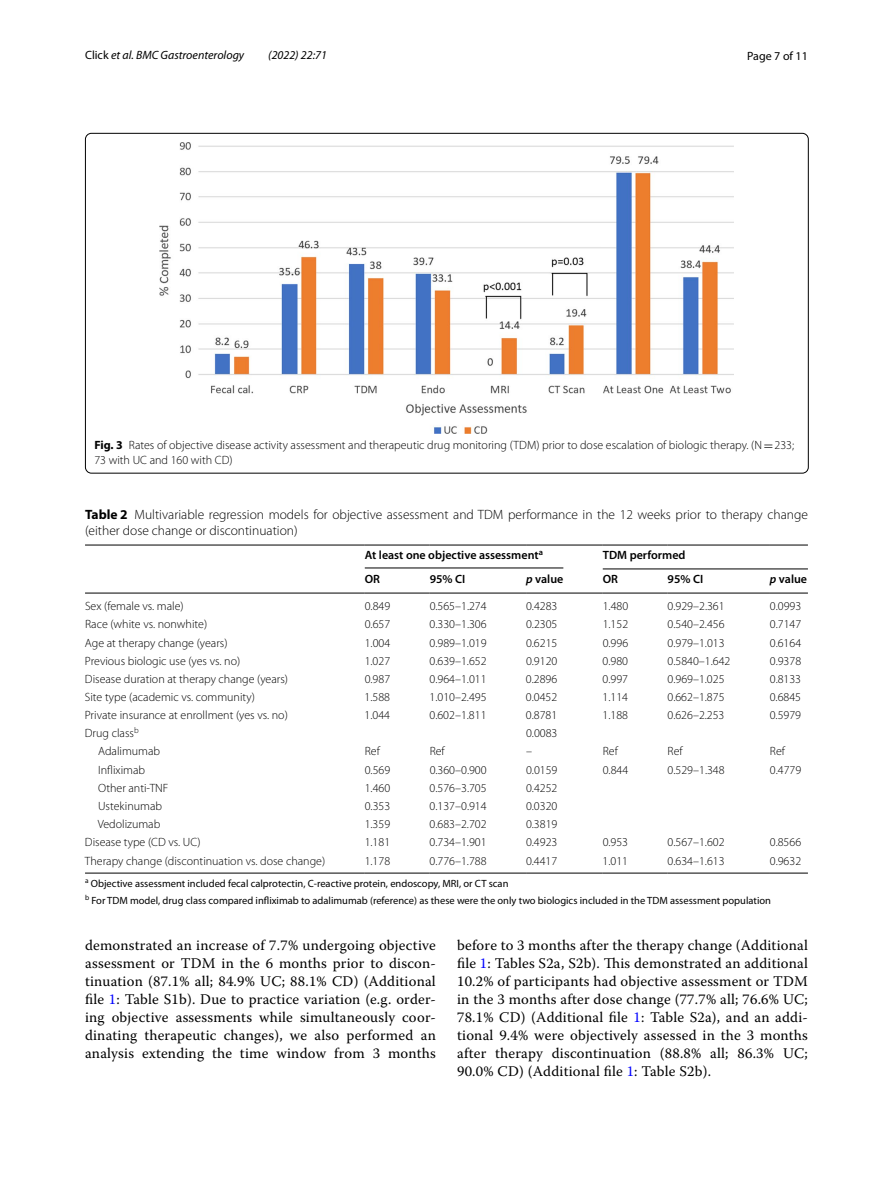
<style>
.page{position:relative;width:893px;height:1187px;background:#fff}
.page>*{position:absolute;margin:0;border:0;box-sizing:border-box;transform-origin:0 0}
.t1{font:14.7px/18px "Warnock Pro";letter-spacing:.015em;color:#000;text-align:justify}
.t2{font:300 13.5px/16.5px "Myriad Pro";color:#000}
.t3{font:300 12px/15px "Myriad Pro";color:#000}
.t4{font:600 12px "Myriad Pro";color:#000}
.t5{font:italic 12px "Myriad Pro";color:#000}
.t6{font:12px "Myriad Pro";color:#000}
.t7{font:10.5px/17px "Myriad Pro";color:#000}
.s1{font-style:normal}
.s2{font-weight:700}
.s3{font-family:"MTSY";font-weight:400}
.s4{font-style:italic}
.s5{color:#00f}
</style>
<div class="page">
<img style="left:160px;top:142px;width:574px;height:291px">
<hr style="left:85px;top:544px;width:280px;height:1px;background:#000">
<hr style="left:85px;top:592px;width:280px;height:1px;background:#000">
<hr style="left:365px;top:544px;width:65px;height:1px;background:#000">
<hr style="left:430px;top:544px;width:96px;height:1px;background:#000">
<hr style="left:526px;top:544px;width:77px;height:1px;background:#000">
<hr style="left:603px;top:544px;width:65px;height:1px;background:#000">
<hr style="left:668px;top:544px;width:102px;height:1px;background:#000">
<hr style="left:770px;top:544px;width:38px;height:1px;background:#000">
<hr style="left:365px;top:592px;width:65px;height:1px;background:#000">
<hr style="left:430px;top:592px;width:96px;height:1px;background:#000">
<hr style="left:526px;top:592px;width:77px;height:1px;background:#000">
<hr style="left:603px;top:592px;width:65px;height:1px;background:#000">
<hr style="left:668px;top:592px;width:102px;height:1px;background:#000">
<hr style="left:770px;top:592px;width:38px;height:1px;background:#000">
<hr style="left:85px;top:872px;width:280px;height:1px;background:#000">
<hr style="left:365px;top:872px;width:65px;height:1px;background:#000">
<hr style="left:430px;top:872px;width:96px;height:1px;background:#000">
<hr style="left:526px;top:872px;width:77px;height:1px;background:#000">
<hr style="left:603px;top:872px;width:65px;height:1px;background:#000">
<hr style="left:668px;top:872px;width:102px;height:1px;background:#000">
<hr style="left:770px;top:872px;width:38px;height:1px;background:#000">
<hr style="left:365px;top:567px;width:198px;height:1px;background:#000">
<hr style="left:603px;top:568px;width:205px;height:1px;background:#000">
<p class="t5" style="left:85px;top:48px;width:161px"><span class="s1">Click</span> et al. BMC Gastroenterology</p>
<p class="t5" style="left:268px;top:48px;width:60px">(2022) 22:71</p>
<p class="t6" style="left:747px;top:48px;width:62px">Page 7 of 11</p>
<p class="t3" style="left:94px;top:437px;width:701px"><span class="s2">Fig. 3</span> Rates of objective disease activity assessment and therapeutic drug monitoring (TDM) prior to dose escalation of biologic therapy. (N<span class="s3">=</span>233;<br>73 with UC and 160 with CD)</p>
<p class="t2" style="left:85px;top:506px;width:724px"><span class="s2">Table 2</span> Multivariable regression models for objective assessment and TDM performance in the 12 weeks prior to therapy change (either dose change or discontinuation)</p>
<p class="t4" style="left:365px;top:547px;width:180px">At least one objective assessment<sup>a</sup></p>
<p class="t4" style="left:603px;top:547px;width:84px">TDM performed</p>
<p class="t4" style="left:365px;top:571px;width:17px">OR</p>
<p class="t4" style="left:430px;top:571px;width:37px">95% CI</p>
<p class="t4" style="left:526px;top:571px;width:39px"><span class="s4">p</span> value</p>
<p class="t4" style="left:603px;top:571px;width:17px">OR</p>
<p class="t4" style="left:668px;top:571px;width:37px">95% CI</p>
<p class="t4" style="left:770px;top:571px;width:39px"><span class="s4">p</span> value</p>
<p class="t3" style="left:85px;top:599px;width:100px">Sex (female vs. male)</p>
<p class="t3" style="left:365px;top:599px;width:27px">0.849</p>
<p class="t3" style="left:430px;top:599px;width:59px">0.565–1.274</p>
<p class="t3" style="left:526px;top:599px;width:33px">0.4283</p>
<p class="t3" style="left:603px;top:599px;width:27px">1.480</p>
<p class="t3" style="left:668px;top:599px;width:59px">0.929–2.361</p>
<p class="t3" style="left:770px;top:599px;width:33px">0.0993</p>
<p class="t3" style="left:85px;top:617px;width:124px">Race (white vs. nonwhite)</p>
<p class="t3" style="left:365px;top:617px;width:27px">0.657</p>
<p class="t3" style="left:430px;top:617px;width:59px">0.330–1.306</p>
<p class="t3" style="left:526px;top:617px;width:33px">0.2305</p>
<p class="t3" style="left:603px;top:617px;width:27px">1.152</p>
<p class="t3" style="left:668px;top:617px;width:59px">0.540–2.456</p>
<p class="t3" style="left:770px;top:617px;width:33px">0.7147</p>
<p class="t3" style="left:85px;top:635px;width:144px">Age at therapy change (years)</p>
<p class="t3" style="left:365px;top:635px;width:27px">1.004</p>
<p class="t3" style="left:430px;top:635px;width:59px">0.989–1.019</p>
<p class="t3" style="left:526px;top:635px;width:33px">0.6215</p>
<p class="t3" style="left:603px;top:635px;width:27px">0.996</p>
<p class="t3" style="left:668px;top:635px;width:59px">0.979–1.013</p>
<p class="t3" style="left:770px;top:635px;width:33px">0.6164</p>
<p class="t3" style="left:85px;top:653px;width:157px">Previous biologic use (yes vs. no)</p>
<p class="t3" style="left:365px;top:653px;width:27px">1.027</p>
<p class="t3" style="left:430px;top:653px;width:59px">0.639–1.652</p>
<p class="t3" style="left:526px;top:653px;width:33px">0.9120</p>
<p class="t3" style="left:603px;top:653px;width:27px">0.980</p>
<p class="t3" style="left:667px;top:653px;width:64px">0.5840–1.642</p>
<p class="t3" style="left:770px;top:653px;width:33px">0.9378</p>
<p class="t3" style="left:85px;top:671px;width:205px">Disease duration at therapy change (years)</p>
<p class="t3" style="left:365px;top:671px;width:27px">0.987</p>
<p class="t3" style="left:430px;top:671px;width:59px">0.964–1.011</p>
<p class="t3" style="left:526px;top:671px;width:33px">0.2896</p>
<p class="t3" style="left:603px;top:671px;width:27px">0.997</p>
<p class="t3" style="left:667px;top:671px;width:59px">0.969–1.025</p>
<p class="t3" style="left:770px;top:671px;width:33px">0.8133</p>
<p class="t3" style="left:85px;top:689px;width:171px">Site type (academic vs. community)</p>
<p class="t3" style="left:365px;top:689px;width:27px">1.588</p>
<p class="t3" style="left:430px;top:689px;width:59px">1.010–2.495</p>
<p class="t3" style="left:526px;top:689px;width:33px">0.0452</p>
<p class="t3" style="left:603px;top:689px;width:27px">1.114</p>
<p class="t3" style="left:667px;top:689px;width:59px">0.662–1.875</p>
<p class="t3" style="left:770px;top:689px;width:33px">0.6845</p>
<p class="t3" style="left:85px;top:707px;width:204px">Private insurance at enrollment (yes vs. no)</p>
<p class="t3" style="left:365px;top:707px;width:27px">1.044</p>
<p class="t3" style="left:429px;top:707px;width:59px">0.602–1.811</p>
<p class="t3" style="left:526px;top:707px;width:33px">0.8781</p>
<p class="t3" style="left:603px;top:707px;width:27px">1.188</p>
<p class="t3" style="left:667px;top:707px;width:59px">0.626–2.253</p>
<p class="t3" style="left:770px;top:707px;width:33px">0.5979</p>
<p class="t3" style="left:85px;top:726px;width:55px">Drug class<sup>b</sup></p>
<p class="t3" style="left:526px;top:726px;width:33px">0.0083</p>
<p class="t3" style="left:98px;top:744px;width:64px">Adalimumab</p>
<p class="t3" style="left:365px;top:744px;width:17px">Ref</p>
<p class="t3" style="left:430px;top:744px;width:17px">Ref</p>
<p class="t3" style="left:526px;top:744px;width:7px">–</p>
<p class="t3" style="left:603px;top:744px;width:17px">Ref</p>
<p class="t3" style="left:668px;top:744px;width:17px">Ref</p>
<p class="t3" style="left:770px;top:744px;width:17px">Ref</p>
<p class="t3" style="left:98px;top:762px;width:49px">Infliximab</p>
<p class="t3" style="left:365px;top:762px;width:27px">0.569</p>
<p class="t3" style="left:430px;top:762px;width:59px">0.360–0.900</p>
<p class="t3" style="left:526px;top:762px;width:33px">0.0159</p>
<p class="t3" style="left:603px;top:762px;width:27px">0.844</p>
<p class="t3" style="left:668px;top:762px;width:59px">0.529–1.348</p>
<p class="t3" style="left:770px;top:762px;width:33px">0.4779</p>
<p class="t3" style="left:98px;top:780px;width:72px">Other anti-TNF</p>
<p class="t3" style="left:365px;top:780px;width:27px">1.460</p>
<p class="t3" style="left:430px;top:780px;width:59px">0.576–3.705</p>
<p class="t3" style="left:526px;top:780px;width:33px">0.4252</p>
<p class="t3" style="left:98px;top:798px;width:65px">Ustekinumab</p>
<p class="t3" style="left:365px;top:798px;width:27px">0.353</p>
<p class="t3" style="left:430px;top:798px;width:59px">0.137–0.914</p>
<p class="t3" style="left:526px;top:798px;width:33px">0.0320</p>
<p class="t3" style="left:98px;top:816px;width:64px">Vedolizumab</p>
<p class="t3" style="left:365px;top:816px;width:27px">1.359</p>
<p class="t3" style="left:430px;top:816px;width:59px">0.683–2.702</p>
<p class="t3" style="left:526px;top:816px;width:33px">0.3819</p>
<p class="t3" style="left:85px;top:834px;width:117px">Disease type (CD vs. UC)</p>
<p class="t3" style="left:365px;top:834px;width:27px">1.181</p>
<p class="t3" style="left:430px;top:834px;width:59px">0.734–1.901</p>
<p class="t3" style="left:526px;top:834px;width:33px">0.4923</p>
<p class="t3" style="left:603px;top:834px;width:27px">0.953</p>
<p class="t3" style="left:668px;top:834px;width:59px">0.567–1.602</p>
<p class="t3" style="left:770px;top:834px;width:33px">0.8566</p>
<p class="t3" style="left:85px;top:853px;width:242px">Therapy change (discontinuation vs. dose change)</p>
<p class="t3" style="left:365px;top:853px;width:27px">1.178</p>
<p class="t3" style="left:430px;top:853px;width:59px">0.776–1.788</p>
<p class="t3" style="left:526px;top:853px;width:33px">0.4417</p>
<p class="t3" style="left:603px;top:853px;width:27px">1.011</p>
<p class="t3" style="left:667px;top:853px;width:59px">0.634–1.613</p>
<p class="t3" style="left:770px;top:853px;width:33px">0.9632</p>
<p class="t7" style="left:85px;top:874px;width:687px"><sup>a</sup> Objective assessment included fecal calprotectin, C-reactive protein, endoscopy, MRI, or CT scan<br><sup>b</sup> For TDM model, drug class compared infliximab to adalimumab (reference) as these were the only two biologics included in the TDM assessment population</p>
<p class="t1" style="left:85px;top:935px;width:352px">demonstrated an increase of 7.7% undergoing objective assessment or TDM in the 6 months prior to discon&shy;tinuation (87.1% all; 84.9% UC; 88.1% CD) (Additional file <span class="s5">1</span>: Table S1b). Due to practice variation (e.g. order&shy;ing objective assessments while simultaneously coor&shy;dinating therapeutic changes), we also performed an analysis extending the time window from 3 months</p>
<p class="t1" style="left:457px;top:935px;width:352px">before to 3 months after the therapy change (Additional file <span class="s5">1</span>: Tables S2a, S2b). This demonstrated an additional 10.2% of participants had objective assessment or TDM in the 3 months after dose change (77.7% all; 76.6% UC; 78.1% CD) (Additional file <span class="s5">1</span>: Table S2a), and an addi&shy;tional 9.4% were objectively assessed in the 3 months after therapy discontinuation (88.8% all; 86.3% UC; 90.0% CD) (Additional file <span class="s5">1</span>: Table S2b).</p>
</div>
